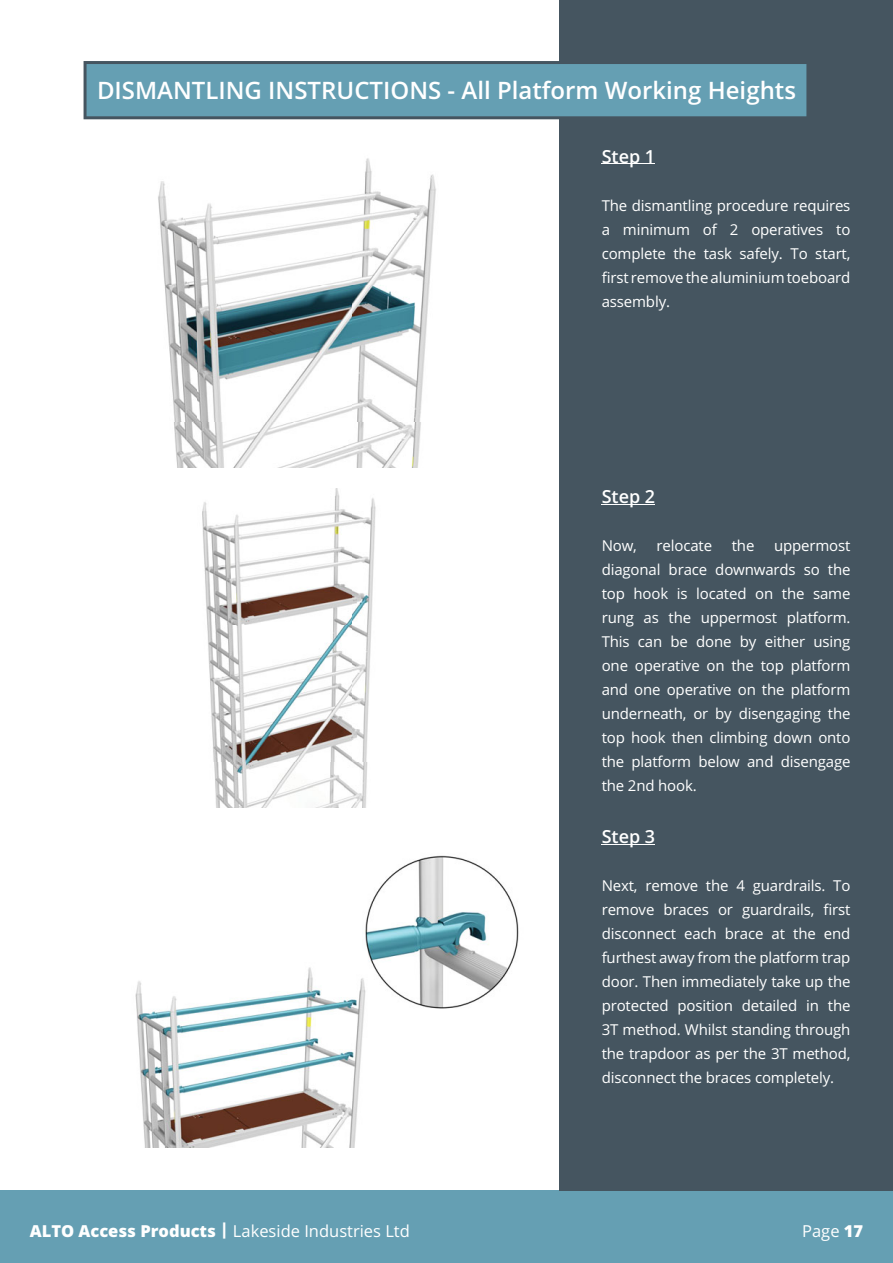
<style>
.page{position:relative;width:893px;height:1263px;background:#fff}
.page>*{position:absolute;margin:0;border:0;box-sizing:border-box;transform-origin:0 0}
.t1{font:600 24px "Open Sans";color:#fff}
.t2{font:600 18px "Open Sans";color:#fff}
.t3{font:16.5px "Open Sans";color:#fff}
.t4{font:15px/24px "Open Sans";letter-spacing:-.01em;color:#fff;text-align:justify}
.s1{font-weight:800}
</style>
<div class="page">
<div style="left:0;top:1191px;width:893px;height:72px;background:#659fb3"></div>
<img style="left:158px;top:158px;width:278px;height:310px">
<img style="left:202px;top:489px;width:174px;height:319px">
<img style="left:135px;top:855px;width:384px;height:292px">
<div style="left:559px;top:0;width:334px;height:1191px;background:#455560"></div>
<hr style="left:602px;top:163px;width:53px;height:1px;background:#fff">
<hr style="left:602px;top:504px;width:53px;height:1px;background:#fff">
<hr style="left:602px;top:844px;width:53px;height:1px;background:#fff">
<svg style="left:84px;top:61px;width:723px;height:58px;background:#6197aa"></svg>
<p class="t1" style="left:97px;top:81px;width:700px">DISMANTLING INSTRUCTIONS - All Platform Working Heights</p>
<p class="t2" style="left:602px;top:149px;width:55px">Step 1</p>
<p class="t4" style="left:602px;top:193px;width:250px">The dismantling procedure requires a minimum of 2 operatives to complete the task safely. To start, first remove the aluminium toeboard assembly.</p>
<p class="t2" style="left:602px;top:489px;width:55px">Step 2</p>
<p class="t4" style="left:602px;top:534px;width:37px">Now,</p>
<p class="t4" style="left:657px;top:534px;width:57px">relocate</p>
<p class="t4" style="left:732px;top:534px;width:24px">the</p>
<p class="t4" style="left:602px;top:534px;width:250px;text-indent:172px">uppermost diagonal brace downwards so the top hook is located on the same rung as the uppermost platform.<br>This can be done by either using one operative on the top platform and one operative on the platform underneath, or by disengaging the top hook then climbing down onto the platform below and disengage the 2nd hook.</p>
<p class="t2" style="left:602px;top:829px;width:55px">Step 3</p>
<p class="t4" style="left:602px;top:874px;width:250px">Next, remove the 4 guardrails. To remove braces or guardrails, first disconnect each brace at the end furthest away from the platform trap door. Then immediately take up the protected position detailed in the 3T method. Whilst standing through the trapdoor as per the 3T method, disconnect the braces completely.</p>
<p class="t3" style="left:30px;top:1221px;width:382px"><span class="s1">ALTO Access Products |</span> Lakeside Industries Ltd</p>
<p class="t3" style="left:802px;top:1221px;width:63px">Page <span class="s1">17</span></p>
</div>
